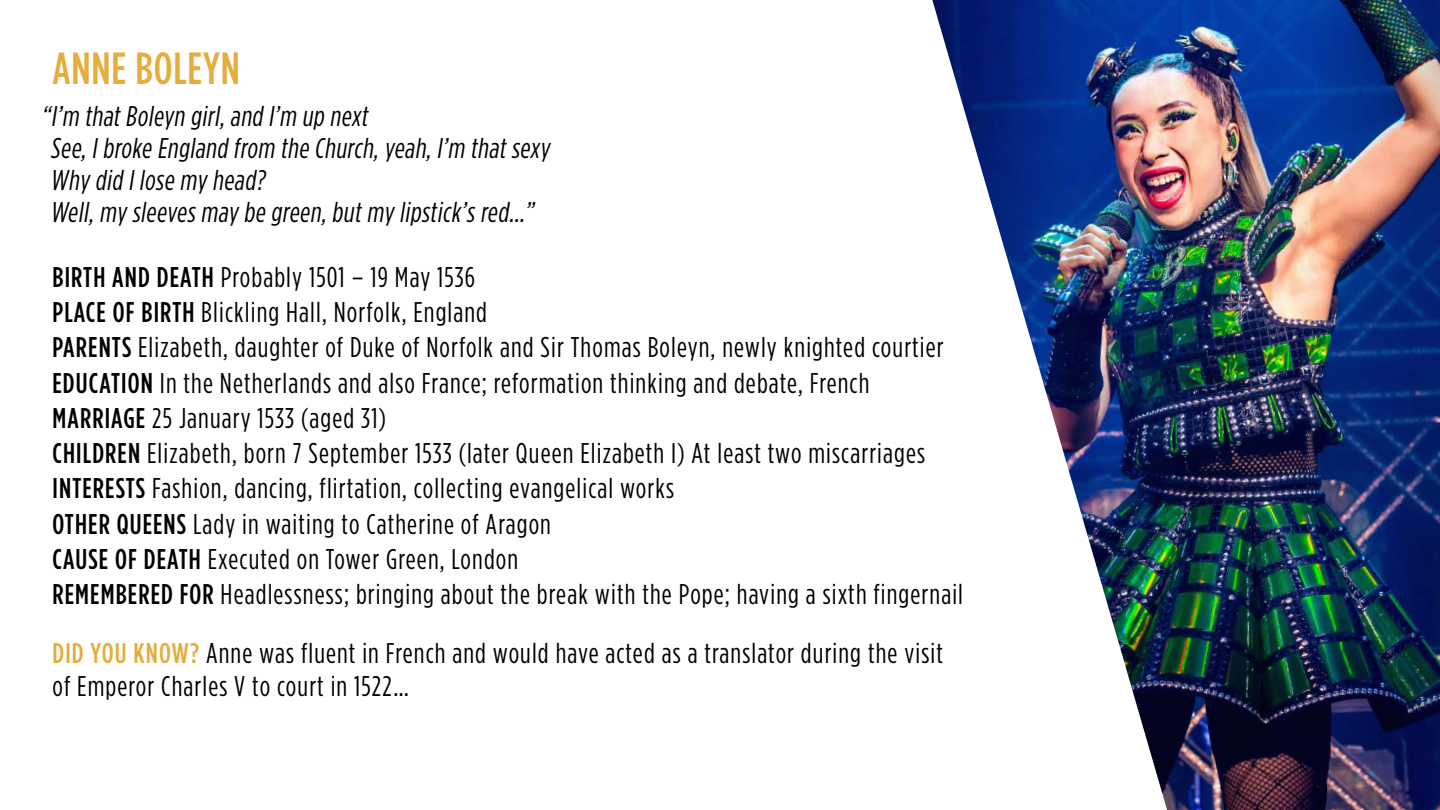
<style>
.page{position:relative;width:1440px;height:810px;background:#fff}
.page>*{position:absolute;margin:0;border:0;box-sizing:border-box;transform-origin:0 0}
.t1{font:500 45px "Gotham Condensed";letter-spacing:.02em;color:#e3ae3e}
.t2{font:28.5px/35.2px "Gotham Condensed";letter-spacing:.04em;color:#000}
.t3{font:italic 28.5px/32.2px "Gotham Condensed";color:#000}
.s1{font-weight:500}
.s2{font-weight:500;color:#e3ae3e}
</style>
<div class="page">
<img style="left:932px;top:0;width:508px;height:810px">
<h1 class="t1" style="left:52px;top:44px;width:189px">ANNE BOLEYN</h1>
<p class="t3" style="left:50px;top:99px;width:506px;text-indent:-9px">“I’m thatBoleyn girl,and I’m up next<br>See,Ibroke England from the Church,yeah,I’m thatsexy Why did Ilose my head?<br>Well,my sleeves may be green,butmy lipstick’s red…”</p>
<p class="t2" style="left:52px;top:259px;width:912px"><span class="s1">BIRTH AND DEATH</span> Probably 1501 – 19 May 1536<br><span class="s1">PLACE OF BIRTH</span> Blickling Hall, Norfolk, England<br><span class="s1">PARENTS</span> Elizabeth, daughter of Duke of Norfolk and Sir Thomas Boleyn, newly knighted courtier <span class="s1">EDUCATION</span> In the Netherlands and also France; reformation thinking and debate, French <span class="s1">MARRIAGE</span> 25 January 1533 (aged 31)<br><span class="s1">CHILDREN</span> Elizabeth, born 7 September 1533 (later Queen Elizabeth I) At least two miscarriages <span class="s1">INTERESTS</span> Fashion, dancing, flirtation, collecting evangelical works<br><span class="s1">OTHER QUEENS</span> Lady in waiting to Catherine of Aragon<br><span class="s1">CAUSE OF DEATH</span> Executed on Tower Green, London<br><span class="s1">REMEMBERED FOR</span> Headlessness; bringing about the break with the Pope; having a sixth fingernail</p>
<p class="t2" style="left:52px;top:635px;width:892px;line-height:33.8px"><span class="s2">DID YOU KNOW?</span> Anne was fluent in French and would have acted as a translator during the visit of Emperor Charles V to court in 1522…</p>
</div>
